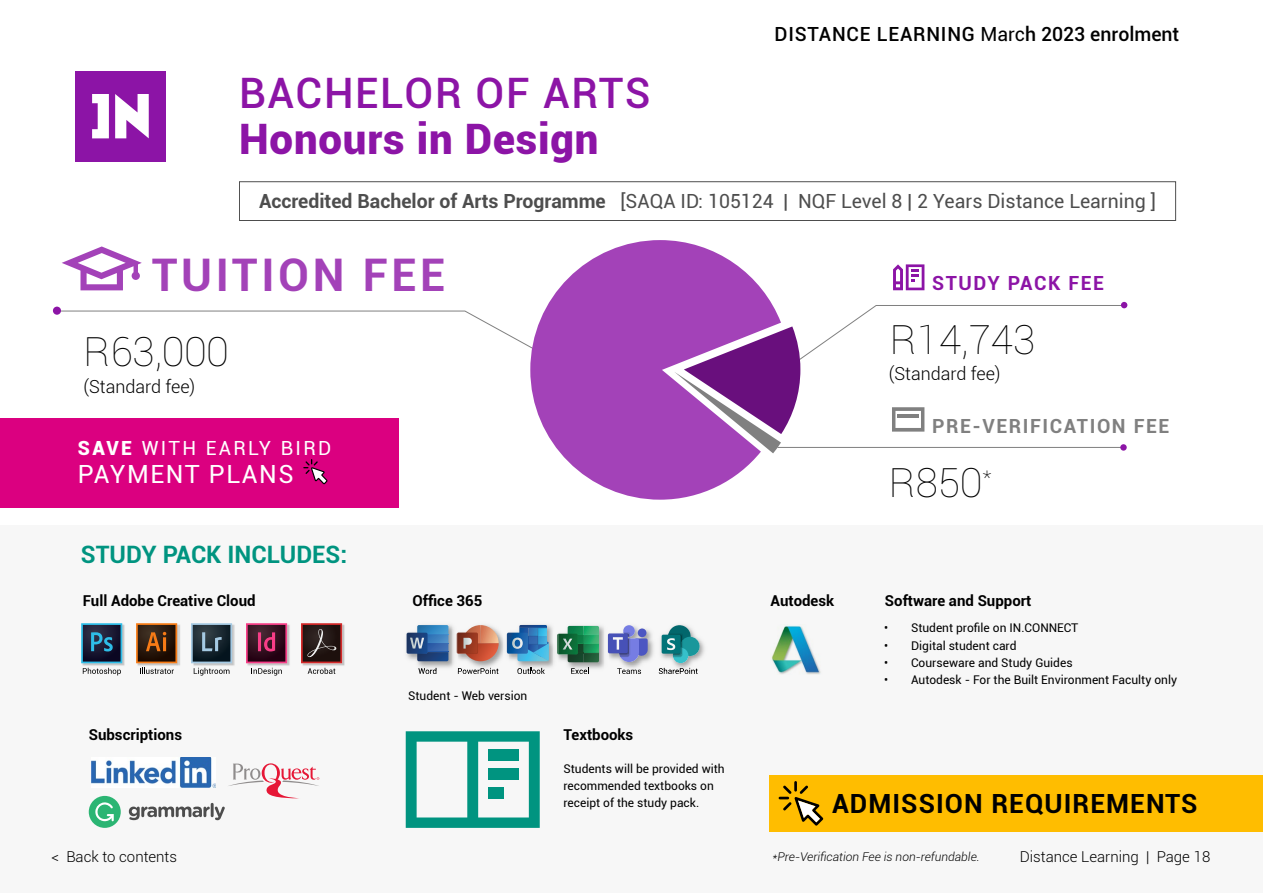
<style>
.page{position:relative;width:1263px;height:893px;background:#fff}
.page>*{position:absolute;margin:0;border:0;box-sizing:border-box;transform-origin:0 0}
.t1{font:700 45px "Roboto";letter-spacing:.08em;color:#a342b8}
.t2{font:900 42px "Roboto";letter-spacing:.02em;color:#8c14a6}
.t3{font:500 42px "Roboto";letter-spacing:.04em;color:#8c14a6}
.t4{font:100 40.5px "Roboto";color:#000}
.t5{font:700 26.4px "Roboto";letter-spacing:.04em;color:#000}
.t6{font:25.05px "Roboto";letter-spacing:.06em;color:#fff}
.t7{font:700 24px "Roboto";color:#009480}
.t8{font:19.5px "Roboto";color:#000}
.t9{font:500 19.5px "Roboto";letter-spacing:.04em;color:#000}
.t10{font:700 19.5px "Roboto";letter-spacing:.08em;color:#808080}
.t11{font:19.5px "Roboto";letter-spacing:.12em;color:#fff}
.t12{font:700 19.5px "Roboto";letter-spacing:.08em;color:#8c14a6}
.t13{font:300 18px "Roboto";color:#000}
.t14{font:700 15px "Roboto";color:#000}
.t15{font:300 15px "Roboto";color:#000}
.t16{font:12px/17.4px "Roboto";color:#000}
.t17{font:italic 300 12px "Roboto";color:#000}
.s1{font-weight:400}
.s2{font-weight:700}
.s3{font-weight:900}
</style>
<div class="page">
<svg style="left:60px;top:310px;width:470px;height:38px"></svg>
<svg style="left:62px;top:246px;width:80px;height:44px"></svg>
<div style="left:53px;top:307px;width:8px;height:8px;background:#8c14a6;border-radius:50%"></div>
<div style="left:0;top:418px;width:398px;height:89px;background:#db0080"></div>
<svg style="left:303px;top:459px;width:25px;height:26px"></svg>
<div style="left:0;top:525px;width:1263px;height:368px;background:#f7f7f7"></div>
<div style="left:75px;top:71px;width:91px;height:90px;background:#8c14a6"></div>
<svg style="left:115px;top:94px;width:34px;height:44px"></svg>
<svg style="left:92px;top:94px;width:17px;height:44px"></svg>
<svg style="left:530px;top:240px;width:244px;height:260px;fill:#a342b8"></svg>
<svg style="left:893px;top:264px;width:31px;height:26px"></svg>
<svg style="left:674px;top:302px;width:453px;height:151px"></svg>
<hr style="left:898px;top:414px;width:21px;height:4px;background:#808080">
<div style="left:769px;top:775px;width:494px;height:57px;background:#ffbd00"></div>
<svg style="left:779px;top:781px;width:44px;height:45px"></svg>
<svg style="left:406px;top:731px;width:134px;height:97px"></svg>
<div style="left:488px;top:749px;width:31px;height:12px;background:#009480"></div>
<div style="left:488px;top:768px;width:31px;height:11px;background:#009480"></div>
<div style="left:488px;top:787px;width:15px;height:11px;background:#009480"></div>
<svg style="left:129px;top:763px;width:191px;height:57px"></svg>
<div style="left:89px;top:796px;width:32px;height:32px;background:#2bb573;border-radius:50%"></div>
<svg style="left:95px;top:802px;width:19px;height:19px"></svg>
<img style="left:92px;top:757px;width:124px;height:30px">
<img style="left:117px;top:623px;width:118px;height:53px">
<img style="left:139px;top:623px;width:40px;height:53px">
<img style="left:274px;top:623px;width:71px;height:53px">
<svg style="left:81px;top:623px;width:41px;height:52px"></svg>
<svg style="left:136px;top:623px;width:41px;height:51px"></svg>
<svg style="left:246px;top:623px;width:41px;height:52px"></svg>
<svg style="left:191px;top:623px;width:41px;height:52px"></svg>
<svg style="left:301px;top:623px;width:41px;height:51px"></svg>
<img style="left:567px;top:625px;width:37px;height:44px">
<svg style="left:571px;top:668px;width:18px;height:6px"></svg>
<img style="left:468px;top:632px;width:35px;height:39px">
<svg style="left:458px;top:668px;width:40px;height:6px"></svg>
<img style="left:406px;top:624px;width:47px;height:47px">
<img style="left:453px;top:629px;width:5px;height:42px">
<svg style="left:457px;top:625px;width:42px;height:36px"></svg>
<svg style="left:418px;top:668px;width:18px;height:6px"></svg>
<svg style="left:407px;top:625px;width:41px;height:36px"></svg>
<img style="left:517px;top:624px;width:36px;height:44px">
<img style="left:553px;top:645px;width:1px;height:18px">
<svg style="left:557px;top:626px;width:42px;height:36px"></svg>
<img style="left:503px;top:634px;width:4px;height:18px">
<svg style="left:517px;top:668px;width:28px;height:6px"></svg>
<svg style="left:507px;top:625px;width:42px;height:36px"></svg>
<img style="left:607px;top:625px;width:98px;height:48px">
<svg style="left:623px;top:625px;width:12px;height:12px"></svg>
<svg style="left:638px;top:628px;width:8px;height:9px"></svg>
<div style="left:608px;top:633px;width:20px;height:20px;background:#4a54bd;border-radius:2px"></div>
<svg style="left:613px;top:632px;width:35px;height:30px"></svg>
<svg style="left:617px;top:668px;width:24px;height:6px"></svg>
<svg style="left:659px;top:668px;width:39px;height:6px"></svg>
<div style="left:668px;top:625px;width:23px;height:23px;background:#036b70;border-radius:50%"></div>
<div style="left:680px;top:637px;width:20px;height:19px;background:#1a9ca1;border-radius:50%"></div>
<div style="left:673px;top:648px;width:15px;height:15px;background:#36c0ca;border-radius:50%"></div>
<div style="left:662px;top:635px;width:19px;height:19px;background:#03787d;border-radius:2px"></div>
<svg style="left:667px;top:633px;width:16px;height:24px"></svg>
<img style="left:771px;top:625px;width:50px;height:49px">
<h2 class="t3" style="left:239px;top:64px;width:413px">BACHELOR OF ARTS</h2>
<h2 class="t2" style="left:239px;top:110px;width:361px">Honours in Design</h2>
<h3 class="t9" style="left:775px;top:21px;width:406px">DISTANCE LEARNING <span class="s1">Marc</span>h 2023 enrolment</h3>
<h3 class="t8" style="left:259px;top:188px;width:898px"><span class="s2">Accredited Bachelor of Arts Programme</span> [SAQA ID: 105124 | NQF Level 8 | 2 Years Distance Learning ]</h3>
<h1 class="t1" style="left:152px;top:243px;width:295px">TUITION FEE</h1>
<h3 class="t4" style="left:83px;top:324px;width:147px">R63,000</h3>
<h3 class="t13" style="left:83px;top:374px;width:113px">(Standard fee)</h3>
<h3 class="t11" style="left:78px;top:434px;width:255px"><span class="s3">SAVE</span> WITH EARLY BIRD</h3>
<h3 class="t6" style="left:78px;top:456px;width:217px">PAYMENT PLANS</h3>
<h3 class="t7" style="left:81px;top:538px;width:268px">STUDY PACK INCLUDES:</h3>
<p class="t14" style="left:83px;top:590px;width:174px">Full Adobe Creative Cloud</p>
<p class="t14" style="left:413px;top:590px;width:71px">Office 365</p>
<p class="t14" style="left:770px;top:590px;width:65px">Autodesk</p>
<p class="t16" style="left:408px;top:687px;width:121px">Student - Web version</p>
<p class="t14" style="left:89px;top:724px;width:95px">Subscriptions</p>
<p class="t14" style="left:563px;top:724px;width:71px">Textbooks</p>
<h3 class="t12" style="left:932px;top:270px;width:173px">STUDY PACK FEE</h3>
<h3 class="t4" style="left:890px;top:312px;width:147px">R14,743</h3>
<h3 class="t13" style="left:889px;top:361px;width:113px">(Standard fee)</h3>
<h3 class="t10" style="left:932px;top:412px;width:239px">PRE-VERIFICATION FEE</h3>
<h3 class="t4" style="left:889px;top:454px;width:105px">R850<sup>*</sup></h3>
<p class="t14" style="left:885px;top:590px;width:148px">Software and Support</p>
<p class="t16" style="left:884px;top:619px;width:196px">• Student profile on IN.CONNECT</p>
<p class="t16" style="left:884px;top:636px;width:134px">• Digital student card</p>
<p class="t16" style="left:884px;top:654px;width:190px">• Courseware and Study Guides</p>
<p class="t16" style="left:884px;top:671px;width:294px">• Autodesk - For the Built Environment Faculty only</p>
<p class="t15" style="left:51px;top:846px;width:127px">&lt; Back to contents</p>
<p class="t16" style="left:563px;top:759px;width:163px">Students will be provided with recommended textbooks on receipt of the study pack.</p>
<h3 class="t5" style="left:832px;top:785px;width:367px">ADMISSION REQUIREMENTS</h3>
<p class="t17" style="left:772px;top:848px;width:209px">*Pre-Verification Fee is non-refundable.</p>
<p class="t15" style="left:1020px;top:846px;width:192px">Distance Learning | Page 18</p>
</div>
